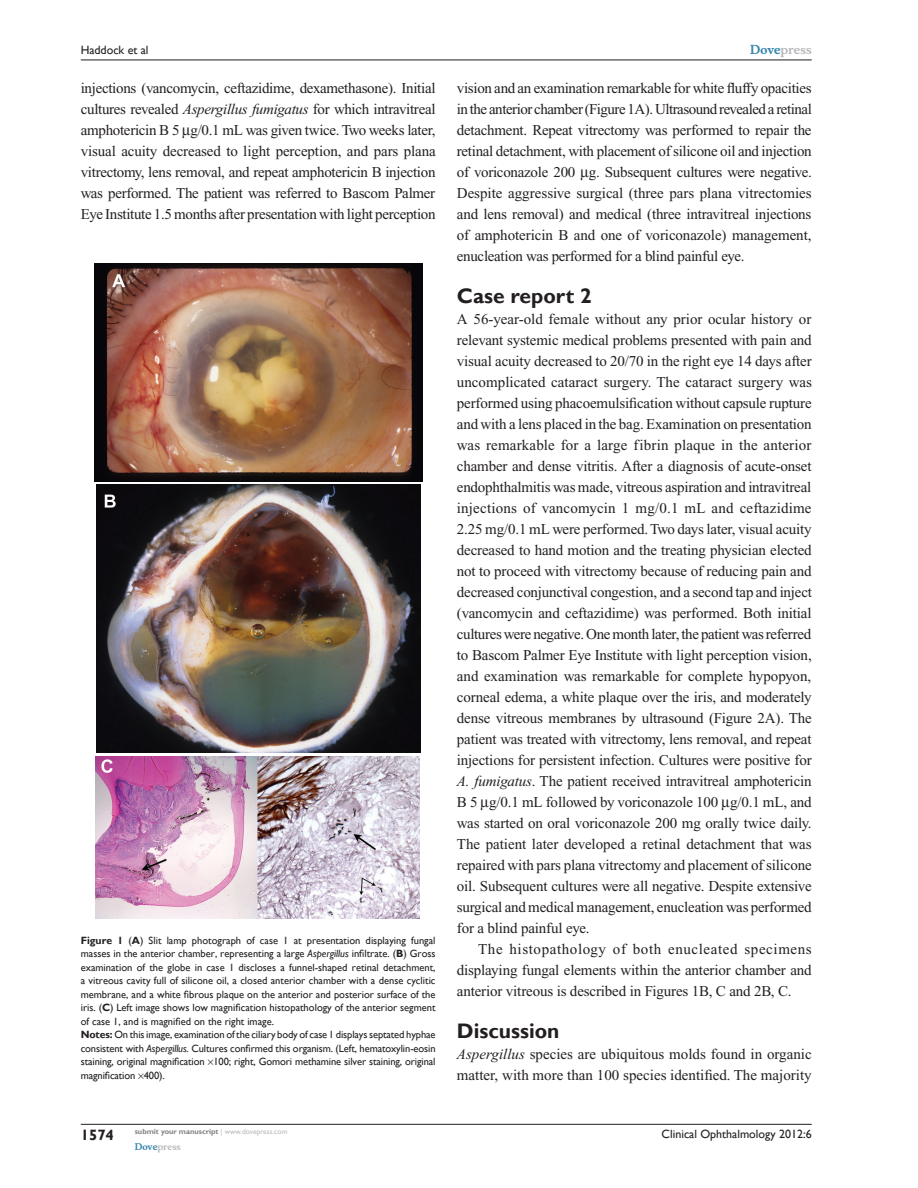
<style>
.page{position:relative;width:918px;height:1188px;background:#fff}
.page>*{position:absolute;margin:0;border:0;box-sizing:border-box;transform-origin:0 0}
.t1{font:700 21px "Gill Sans";color:#231f20}
.TxF{font:15px/21px "Times New Roman";letter-spacing:-.015em;color:#231f20;text-align:justify}
.Tx{font:15px/21px "Times New Roman";letter-spacing:-.01em;color:#231f20;text-align:justify}
.RunFolio-V{font:700 15px "Gill Sans";color:#231f20}
.RunF-V{font:12px "Gill Sans";color:#231f20}
.RunH-V{font:12px "Gill Sans";color:#231f20}
.RunH-Brand-V{font:700 12px "Musee";color:#b8b9bc}
.FC{font:10.5px/13.5px "Gill Sans";letter-spacing:-.005em;color:#231f20;text-align:justify}
.RunF-Brand-V{font:700 9px "Musee";color:#b8b9bc}
.RunF-SubmityourMS-V{font:700 7.5px "Gill Sans";color:#808285}
.s1{color:#3485ae}
.s2{font-style:italic}
.s3{font-weight:700}
.s4{font-weight:400;color:#b8b9bc}
</style>
<div class="page">
<img style="left:94px;top:263px;width:328px;height:219px">
<img style="left:96px;top:485px;width:324px;height:268px">
<img style="left:95px;top:756px;width:324px;height:162px">
<hr style="left:81px;top:1124px;width:731px;height:1px;background:#231f20">
<hr style="left:81px;top:60px;width:731px;height:1px;background:#231f20">
<p class="RunH-V" style="left:81px;top:43px;width:69px">Haddock et al</p>
<p class="RunH-Brand-V" style="left:750px;top:43px;width:63px"><span class="s1">Dove</span>press</p>
<p class="TxF" style="left:81px;top:77px;width:357px">injections (vancomycin, ceftazidime, dexamethasone). Initial cultures revealed <span class="s2">Aspergillus fumigatus</span> for which intravitreal amphotericin B 5 g/0.1 mL was given twice. Two weeks later, visual acuity decreased to light perception, and pars plana vitrectomy, lens removal, and repeat amphotericin B injection was performed. The patient was referred to Bascom Palmer Eye Institute 1.5 months after presentation with light perception</p>
<p class="TxF" style="left:457px;top:77px;width:356px">vision and an examination remarkable for white fluffy opacities in the anterior chamber (Figure1A). Ultrasound revealed a retinal detachment. Repeat vitrectomy was performed to repair the retinal detachment, with placement of silicone oil and injection of voriconazole 200 g. Subsequent cultures were negative.<br>Despite aggressive surgical (three pars plana vitrectomies and lens removal) and medical (three intravitreal injections of amphotericin B and one of voriconazole) management, enucleation was performed for a blind painful eye.</p>
<h1 class="t1" style="left:457px;top:283px;width:136px">Case report 2</h1>
<p class="TxF" style="left:457px;top:308px;width:357px">A 56-year-old female without any prior ocular history or relevant systemic medical problems presented with pain and visual acuity decreased to 20/70 in the right eye 14 days after uncomplicated cataract surgery. The cataract surgery was performed using phacoemulsification without capsule rupture and with a lens placed in the bag. Examination on presentation was remarkable for a large fibrin plaque in the anterior chamber and dense vitritis. After a diagnosis of acute-onset endophthalmitis was made, vitreous aspiration and intravitreal injections of vancomycin 1 mg/0.1 mL and ceftazidime 2.25 mg/0.1 mL were performed. Two days later, visual acuity decreased to hand motion and the treating physician elected not to proceed with vitrectomy because of reducing pain and decreased conjunctival congestion, and a second tap and inject (vancomycin and ceftazidime) was performed. Both initial cultures were negative. One month later, the patient was referred to Bascom Palmer Eye Institute with light perception vision, and examination was remarkable for complete hypopyon, corneal edema, a white plaque over the iris, and moderately dense vitreous membranes by ultrasound (Figure 2A). The patient was treated with vitrectomy, lens removal, and repeat injections for persistent infection. Cultures were positive for <span class="s2">A. fumigatus</span>. The patient received intravitreal amphotericin B 5 g/0.1 mL followed by voriconazole 100 g/0.1 mL, and was started on oral voriconazole 200 mg orally twice daily.<br>The patient later developed a retinal detachment that was repaired with pars plana vitrectomy and placement of silicone oil. Subsequent cultures were all negative. Despite extensive surgical and medical management, enucleation was performed for a blind painful eye.</p>
<p class="Tx" style="left:457px;top:938px;width:356px;text-indent:21px">The histopathology of both enucleated specimens displaying fungal elements within the anterior chamber and anterior vitreous is described in Figures 1B, C and 2B, C.</p>
<h1 class="t1" style="left:457px;top:1018px;width:104px">Discussion</h1>
<p class="TxF" style="left:457px;top:1043px;width:356px"><span class="s2">Aspergillus</span> species are ubiquitous molds found in organic matter, with more than 100 species identified. The majority</p>
<p class="FC" style="left:81px;top:934px;width:356px"><span class="s3">Figure 1</span> (<span class="s3">A</span>) Slit lamp photograph of case 1 at presentation displaying fungal masses in the anterior chamber, representing a large <span class="s2">Aspergillus</span> infiltrate. (<span class="s3">B</span>) Gross examination of the globe in case 1 discloses a funnel-shaped retinal detachment, a vitreous cavity full of silicone oil, a closed anterior chamber with a dense cyclitic membrane, and a white fibrous plaque on the anterior and posterior surface of the iris. (<span class="s3">C</span>) Left image shows low magnification histopathology of the anterior segment of case 1, and is magnified on the right image.</p>
<p class="FC" style="left:81px;top:1028px;width:356px"><span class="s3">Notes:</span> On this image, examination of the ciliary body of case 1 displays septated hyphae consistent with <span class="s2">Aspergillus</span>. Cultures confirmed this organism. (Left, hematoxylin-eosin staining, original magnification 100; right, Gomori methamine silver staining, original magnification 400).</p>
<p class="RunFolio-V" style="left:81px;top:1126px;width:35px">1574</p>
<p class="RunF-SubmityourMS-V" style="left:135px;top:1127px;width:154px">submit your manuscript <span class="s4">| www.dovepress.com</span></p>
<p class="RunF-Brand-V" style="left:135px;top:1141px;width:48px"><span class="s1">Dove</span>press</p>
<p class="RunF-V" style="left:662px;top:1127px;width:152px">Clinical Ophthalmology 2012:6</p>
</div>
